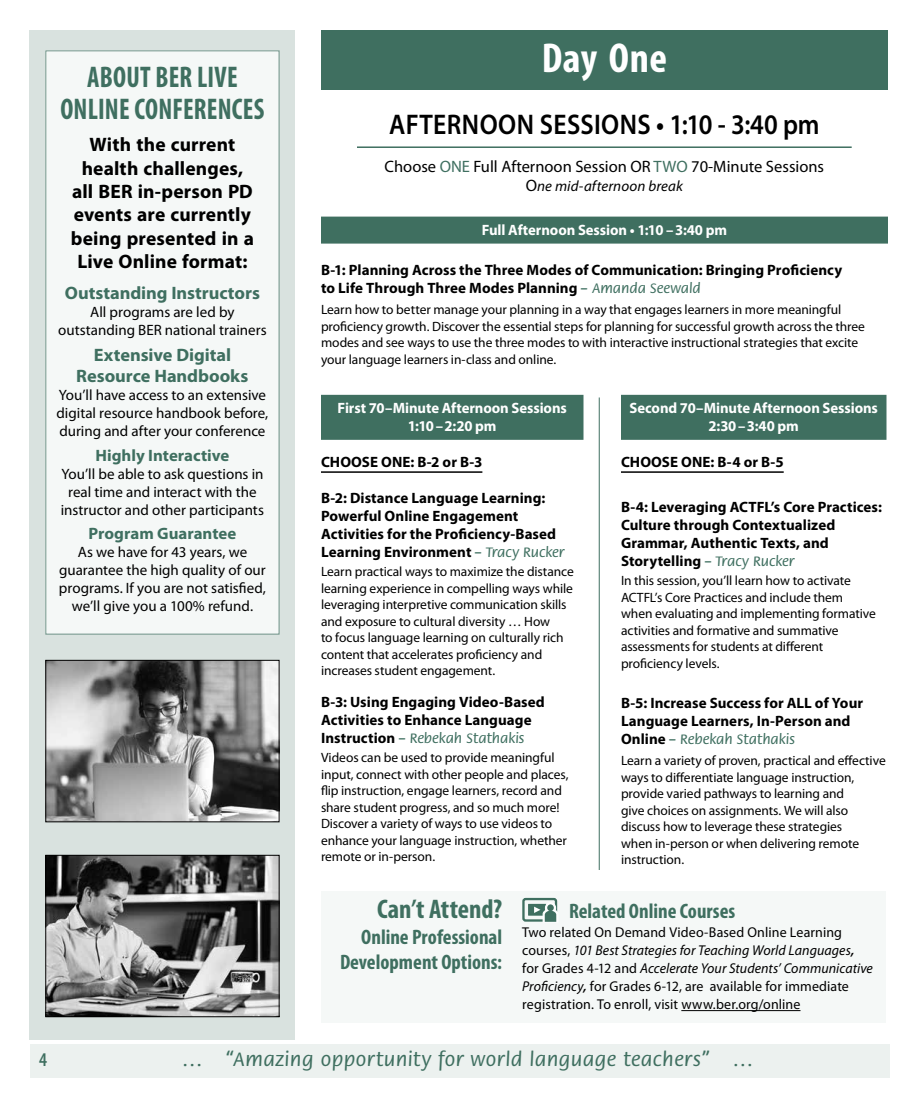
<style>
.page{position:relative;width:918px;height:1107px;background:#fff}
.page>*{position:absolute;margin:0;border:0;box-sizing:border-box;transform-origin:0 0}
.t1{font:700 condensed 42px "Myriad Pro";letter-spacing:.01em;color:#fff}
.t2{font:700 condensed 30px/31.5px "Myriad Pro";letter-spacing:.01em;color:#3f6f60;text-align:center;scale:.9 1}
.t3{font:600 28.5px "Myriad Pro";letter-spacing:.015em;color:#000;scale:.9 1}
.t4{font:700 condensed 27px "Myriad Pro";color:#3f6f60}
.t5{font:700 condensed 21px/25.5px "Myriad Pro";color:#3f6f60;text-align:right}
.t6{font:500 21px "Flora Std";letter-spacing:.02em;color:#3f6f60}
.t7{font:700 19.5px/23.4px "Myriad Pro";letter-spacing:.005em;color:#000;text-align:center}
.t8{font:600 condensed 19.5px "Myriad Pro";color:#3f6f60}
.t9{font:700 18px/21.6px "Myriad Pro";letter-spacing:-.005em;color:#3f6f60;text-align:center}
.t10{font:16.5px "Myriad Pro";color:#000}
.t11{font:700 16.5px "Myriad Pro";color:#3f6f60}
.t12{font:700 15px/18px "Myriad Pro";letter-spacing:.005em;color:#000}
.t13{font:15px/18px "Myriad Pro";color:#000;text-align:center}
.t14{font:700 15px/18px "Myriad Pro";letter-spacing:-.005em;color:#fff;text-align:center}
.t15{font:500 15px "Flora Std";color:#3f6f60}
.t16{font:italic 15px "Myriad Pro";letter-spacing:.01em;color:#000}
.t17{font:14.25px/18px "Myriad Pro";letter-spacing:.01em;color:#000}
.t18{font:13.5px/16.5px "Myriad Pro";letter-spacing:-.005em;color:#000}
.s1{color:#3f6f60}
.s2{font-style:normal;font-size:16.5px}
.s3{font-family:"Flora Std";font-weight:500;color:#3f6f60}
.s4{font-family:"Myriad Pro";font-weight:700;color:#000}
.s5{font-style:italic}
.s6{font-weight:600;font-style:italic}
</style>
<div class="page">
<div style="left:30px;top:1044px;width:860px;height:33px;background:#ecf1ef"></div>
<div style="left:321px;top:891px;width:565px;height:132px;background:#f5f8f7"></div>
<hr style="left:681px;top:1010px;width:120px;height:1px;background:#000">
<div style="left:522px;top:898px;width:35px;height:24px;border:2px solid #3f6f60;border-radius:2px"></div>
<div style="left:528px;top:904px;width:19px;height:12px;background:#3f6f60"></div>
<div style="left:545px;top:902px;width:11px;height:12px;border:1px solid #fff;border-radius:50%"></div>
<div style="left:546px;top:904px;width:9px;height:8px;background:#3f6f60;border-radius:50%"></div>
<div style="left:546px;top:903px;width:9px;height:10px;border:2px solid #fff;border-radius:50%"></div>
<svg style="left:534px;top:907px;width:24px;height:15px"></svg>
<div style="left:321px;top:217px;width:567px;height:27px;background:#3f6f60"></div>
<div style="left:321px;top:395px;width:263px;height:45px;background:#3f6f60"></div>
<hr style="left:321px;top:471px;width:161px;height:2px;background:#000">
<div style="left:621px;top:395px;width:265px;height:45px;background:#3f6f60"></div>
<hr style="left:621px;top:471px;width:163px;height:2px;background:#000">
<hr style="left:599px;top:397px;width:1px;height:473px;background:#3f6f60">
<div style="left:321px;top:30px;width:567px;height:60px;background:#3f6f60"></div>
<hr style="left:357px;top:146px;width:495px;height:2px;background:#3f6f60">
<div style="left:30px;top:30px;width:265px;height:1010px;background:#d9e2df"></div>
<div style="left:46px;top:51px;width:233px;height:583px;background:#f5f8f7"></div>
<div style="left:45px;top:50px;width:234px;height:584px;border:1px solid #6f9388"></div>
<img style="left:47px;top:857px;width:230px;height:158px">
<div style="left:45px;top:855px;width:234px;height:162px;border:1px solid #000"></div>
<img style="left:47px;top:662px;width:230px;height:158px">
<div style="left:45px;top:660px;width:234px;height:162px;border:1px solid #000"></div>
<h2 class="t2" style="left:60px;top:61px;width:228px">ABOUT BER LIVE<br>ONLINE CONFERENCES</h2>
<h3 class="t7" style="left:71px;top:132px;width:185px">With the current health challenges, all BER in-person PD events are currently being presented in a<br>Live Online format:</h3>
<h3 class="t9" style="left:65px;top:281px;width:197px">Outstanding Instructors</h3>
<p class="t13" style="left:58px;top:302px;width:210px">All programs are led by outstanding BER national trainers</p>
<h3 class="t9" style="left:76px;top:343px;width:174px">Extensive Digital<br>Resource Handbooks</h3>
<p class="t13" style="left:57px;top:386px;width:213px;text-align:left">You’ll have access to an extensive digital resource handbook before, during and after your conference</p>
<p class="t11" style="left:95px;top:444px;width:135px">Highly Interactive</p>
<p class="t13" style="left:61px;top:464px;width:205px">You’ll be able to ask questions in real time and interact with the instructor and other participants</p>
<p class="t11" style="left:88px;top:523px;width:150px">Program Guarantee</p>
<p class="t13" style="left:59px;top:543px;width:208px">As we have for 43 years, we guarantee the high quality of our programs. If you are not satisfied, we’ll give you a 100% refund.</p>
<h1 class="t1" style="left:542px;top:32px;width:127px">Day One</h1>
<h3 class="t3" style="left:389px;top:107px;width:480px">AFTERNOON SESSIONS • 1:10 - 3:40 pm</h3>
<p class="t10" style="left:385px;top:156px;width:441px">Choose <span class="s1">ONE</span> Full Afternoon Session OR <span class="s1">TWO</span> 70-Minute Sessions</p>
<p class="t16" style="left:526px;top:177px;width:159px"><span class="s2">O</span>ne mid-afternoon break</p>
<p class="t14" style="left:482px;top:220px;width:247px">Full Afternoon Session • 1:10 –3:40 pm</p>
<p class="t12" style="left:321px;top:261px;width:523px">B‑1: Planning Across the Three Modes of Communication: Bringing Proficiency to Life Through Three Modes Planning <span class="s3">– Amanda Seewald</span></p>
<p class="t18" style="left:321px;top:301px;width:546px">Learn how to better manage your planning in a way that engages learners in more meaningful proficiency growth. Discover the essential steps for planning for successful growth across the three modes and see ways to use the three modes to with interactive instructional strategies that excite your language learners in-class and online.</p>
<p class="t14" style="left:338px;top:398px;width:231px">First 70–Minute Afternoon Sessions<br>1:10–2:20 pm</p>
<p class="t12" style="left:321px;top:452px;width:163px">CHOOSE ONE: B‑2 or B‑3</p>
<p class="t12" style="left:321px;top:488px;width:245px">B‑2: Distance Language Learning:<br>Powerful Online Engagement Activities for the Proficiency-Based Learning Environment <span class="s3">– Tracy Rucker</span></p>
<p class="t18" style="left:321px;top:563px;width:254px">Learn practical ways to maximize the distance learning experience in compelling ways while leveraging interpretive communication skills and exposure to cultural diversity … How<br>to focus language learning on culturally rich content that accelerates proficiency and increases student engagement.</p>
<p class="t12" style="left:321px;top:692px;width:225px">B‑3: Using Engaging Video-Based<br>Activities to Enhance Language</p>
<p class="t15" style="left:321px;top:730px;width:205px"><span class="s4">Instruction</span> – Rebekah Stathakis</p>
<p class="t18" style="left:321px;top:749px;width:249px">Videos can be used to provide meaningful input, connect with other people and places, flip instruction, engage learners, record and share student progress, and so much more!<br>Discover a variety of ways to use videos to enhance your language instruction, whether remote or in-person.</p>
<p class="t14" style="left:630px;top:398px;width:250px">Second 70–Minute Afternoon Sessions<br>2:30–3:40 pm</p>
<p class="t12" style="left:621px;top:452px;width:164px">CHOOSE ONE: B‑4 or B‑5</p>
<p class="t12" style="left:621px;top:497px;width:262px">B‑4: Leveraging ACTFL’s Core Practices:<br>Culture through Contextualized Grammar, Authentic Texts, and Storytelling <span class="s3">– Tracy Rucker</span></p>
<p class="t18" style="left:621px;top:572px;width:256px">In this session, you’ll learn how to activate ACTFL’s Core Practices and include them when evaluating and implementing formative activities and formative and summative assessments for students at different proficiency levels.</p>
<p class="t12" style="left:621px;top:694px;width:244px">B‑5: Increase Success for ALL of Your<br>Language Learners, In-Person and</p>
<p class="t15" style="left:621px;top:732px;width:175px"><span class="s4">Online</span> – Rebekah Stathakis</p>
<p class="t18" style="left:621px;top:752px;width:266px">Learn a variety of proven, practical and effective ways to differentiate language instruction, provide varied pathways to learning and<br>give choices on assignments. We will also discuss how to leverage these strategies<br>when in-person or when delivering remote instruction.</p>
<h3 class="t4" style="left:377px;top:892px;width:126px">Can’t Attend?</h3>
<h3 class="t5" style="left:340px;top:923px;width:164px">Online Professional<br>Development Options:</h3>
<h3 class="t5" style="left:569px;top:898px;width:168px">Related Online Courses</h3>
<p class="t17" style="left:522px;top:923px;width:352px">Two related On Demand Video-Based Online Learning courses, <span class="s5">101 Best Strategies for Teaching World Languages</span><span class="s6">, </span>for Grades 4-12 and <span class="s5">Accelerate Your Students’ Communicative Proficiency</span><span class="s6">,</span> for Grades 6-12, are available for immediate registration. To enroll, visit www.ber.org/online</p>
<h3 class="t8" style="left:39px;top:1048px;width:9px">4</h3>
<h3 class="t6" style="left:182px;top:1048px;width:573px">… “Amazing opportunity for world language teachers” …</h3>
</div>
